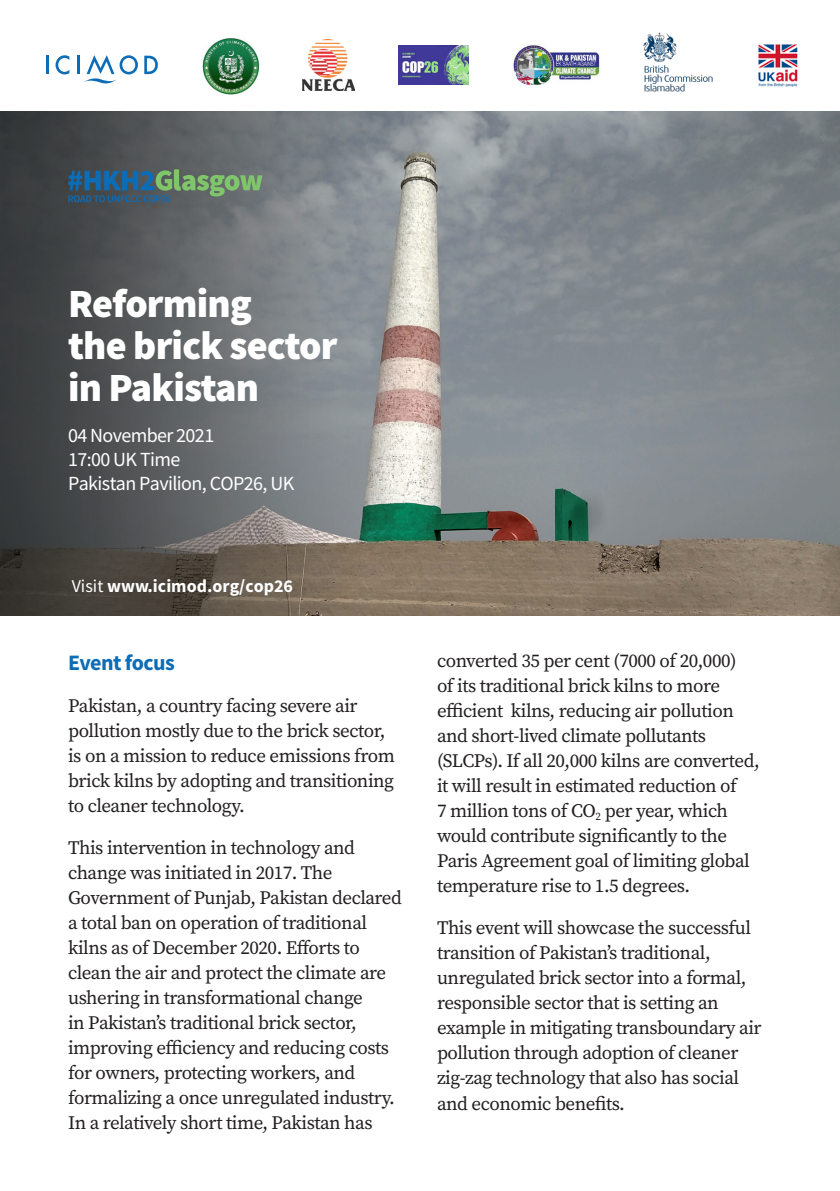
<style>
.page{position:relative;width:840px;height:1191px;background:#fff}
.page>*{position:absolute;margin:0;border:0;box-sizing:border-box;transform-origin:0 0}
.t1{font:900 40px/42px "Source Sans Pro";letter-spacing:-.02em;color:#fff}
.t2{font:700 22px "Source Sans Pro";letter-spacing:-.025em;color:#0d6cb6}
.t3{font:20px/24px "Source Sans Pro";letter-spacing:-.03em;color:#fff}
.t4{font:19px/25px "Source Serif Pro";letter-spacing:-.025em;color:#231f20}
.t5{font:700 18px "Source Sans Pro";color:#fff}
.s1{font-weight:400}
</style>
<div class="page">
<img style="left:0;top:111px;width:839px;height:505px">
<svg style="left:68px;top:169px;width:194px;height:33px;background:#507271"></svg>
<hr style="left:46px;top:56px;width:3px;height:18px;background:#0d6cb6">
<svg style="left:56px;top:55px;width:13px;height:19px"></svg>
<svg style="left:144px;top:56px;width:14px;height:18px"></svg>
<svg style="left:77px;top:55px;width:61px;height:29px"></svg>
<img style="left:399px;top:45px;width:69px;height:39px">
<img style="left:758px;top:44px;width:40px;height:43px">
<img style="left:303px;top:40px;width:51px;height:51px">
<img style="left:643px;top:32px;width:70px;height:60px">
<img style="left:512px;top:45px;width:88px;height:41px">
<img style="left:202px;top:38px;width:57px;height:56px">
<h1 class="t1" style="left:68px;top:282px;width:271px">Reforming<br>the brick sector in Pakistan</h1>
<p class="t3" style="left:68px;top:423px;width:227px">04 November 2021<br>17:00 UK Time<br>Pakistan Pavilion, COP26, UK</p>
<p class="t5" style="left:72px;top:574px;width:223px"><span class="s1">Visit</span> www.icimod.org/cop26</p>
<p class="t2" style="left:68px;top:647px;width:108px">Event focus</p>
<p class="t4" style="left:68px;top:693px;width:328px">Pakistan, a country facing severe air pollution mostly due to the brick sector, is on a mission to reduce emissions from brick kilns by adopting and transitioning to cleaner technology.</p>
<p class="t4" style="left:68px;top:835px;width:335px">This intervention in technology and change was initiated in 2017. The Government of Punjab, Pakistan declared a total ban on operation of traditional kilns as of December 2020. Efforts to clean the air and protect the climate are ushering in transformational change<br>in Pakistan’s traditional brick sector, improving efficiency and reducing costs for owners, protecting workers, and formalizing a once unregulated industry.<br>In a relatively short time, Pakistan has</p>
<p class="t4" style="left:437px;top:648px;width:324px">converted 35 per cent (7000 of 20,000)<br>of its traditional brick kilns to more efficient kilns, reducing air pollution and short-lived climate pollutants (SLCPs). If all 20,000 kilns are converted, it will result in estimated reduction of<br>7 million tons of CO<sub>2</sub> per year, which would contribute significantly to the Paris Agreement goal of limiting global temperature rise to 1.5 degrees.</p>
<p class="t4" style="left:437px;top:915px;width:326px">This event will showcase the successful transition of Pakistan’s traditional, unregulated brick sector into a formal, responsible sector that is setting an example in mitigating transboundary air pollution through adoption of cleaner zig-zag technology that also has social and economic benefits.</p>
</div>
